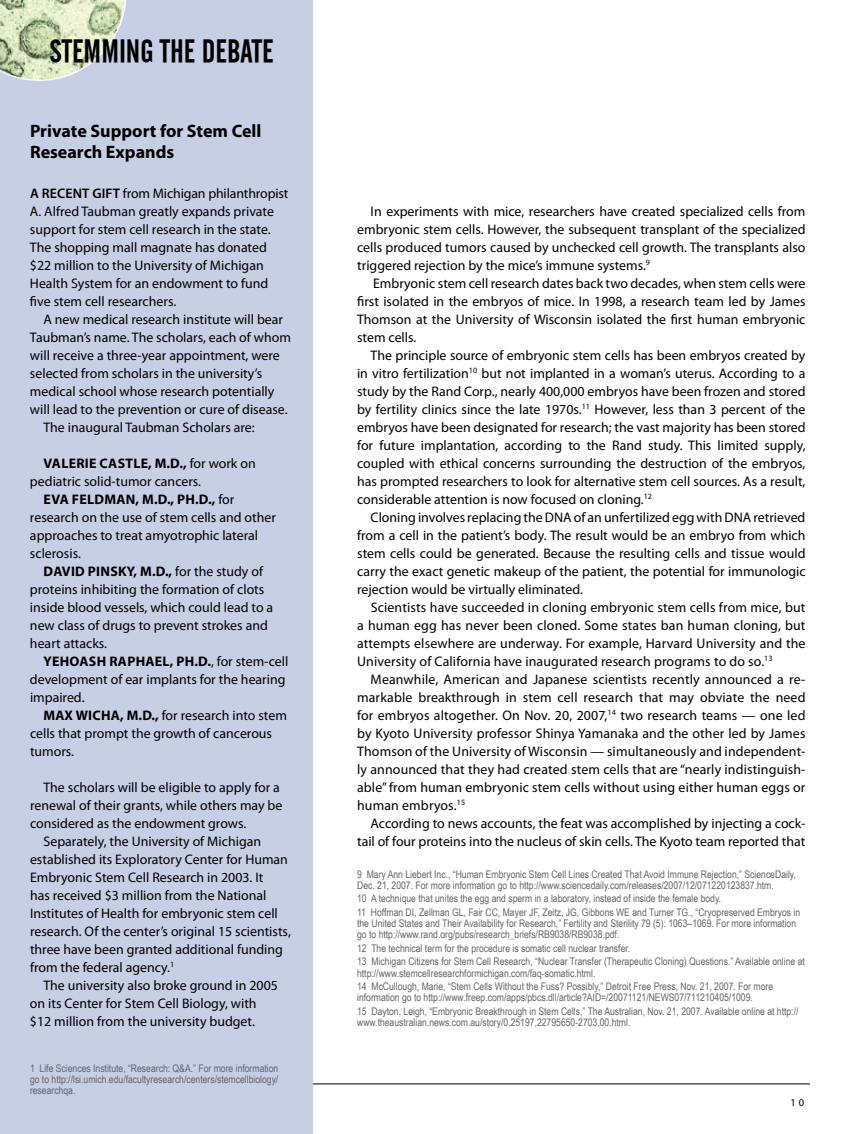
<style>
.page{position:relative;width:864px;height:1134px;background:#fff}
.page>*{position:absolute;margin:0;border:0;box-sizing:border-box;transform-origin:0 0}
.t1{font:31.5px "Cafeta";color:#000}
.t2{font:700 18px/21.6px "Myriad Pro";color:#000}
.t3{font:13.8px/18px "Myriad Pro";color:#000;text-align:justify}
.t4{font:700 13.8px "Myriad Pro";letter-spacing:.02em;color:#000}
.t5{font:10.5px/11.2px "Arial Narrow";color:#636466}
.t6{font:10.5px "Myriad Pro";color:#000}
.s1{font-weight:600}
.s2{font-weight:700}
</style>
<div class="page">
<hr style="left:67px;top:1084px;width:743px;height:1px;background:#000">
<div style="left:0;top:0;width:313px;height:1134px;background:#c7cfe4"></div>
<svg style="left:0;top:0;width:126px;height:81px"></svg>
<h1 class="t1" style="left:50px;top:33px;width:226px">STEMMING THE DEBATE</h1>
<h2 class="t2" style="left:30px;top:119px;width:233px">PRIVATE SUPPORT FOR STEM CELL<br>RESEARCH EXPANDS</h2>
<p class="t3" style="left:30px;top:184px;width:260px;text-align:left"><span class="s1">A RECENT GIFT</span> from Michigan philanthropist A. Alfred Taubman greatly expands private support for stem cell research in the state.<br>The shopping mall magnate has donated<br>$22 million to the University of Michigan Health System for an endowment to fund five stem cell researchers.</p>
<p class="t3" style="left:43px;top:310px;width:241px">A new medical research institute will bear</p>
<p class="t3" style="left:30px;top:328px;width:262px">Taubman’s name. The scholars, each of whom</p>
<p class="t3" style="left:30px;top:346px;width:251px">will receive a three-year appointment, were</p>
<p class="t3" style="left:30px;top:364px;width:234px">selected from scholars in the university’s</p>
<p class="t3" style="left:30px;top:382px;width:246px">medical school whose research potentially</p>
<p class="t3" style="left:30px;top:400px;width:259px">will lead to the prevention or cure of disease.</p>
<p class="t3" style="left:43px;top:418px;width:213px">The inaugural Taubman Scholars are:</p>
<p class="t4" style="left:44px;top:454px;width:9px">VALERIE</p>
<p class="t4" style="left:100px;top:454px;width:18px">CASTLE</p>
<p class="t3" style="left:30px;top:454px;width:227px;text-indent:118px"><span class="s2">, M.D.,</span> for work on pediatric solid-tumor cancers.</p>
<p class="t4" style="left:44px;top:490px;width:46px">EVA FELDMAN</p>
<p class="t3" style="left:30px;top:490px;width:247px;text-align:left;text-indent:106px"><span class="s2">, M.D., PH.D.,</span> for research on the use of stem cells and other approaches to treat amyotrophic lateral sclerosis.</p>
<p class="t4" style="left:44px;top:562px;width:62px">DAVID PINSK</p>
<p class="t3" style="left:30px;top:562px;width:245px;text-align:left;text-indent:97px"><span class="s2">Y, M.D.,</span> for the study of proteins inhibiting the formation of clots inside blood vessels, which could lead to a new class of drugs to prevent strokes and heart attacks.</p>
<p class="t4" style="left:44px;top:652px;width:10px">YEHOASH</p>
<p class="t4" style="left:109px;top:652px;width:19px">RAPHAEL</p>
<p class="t3" style="left:30px;top:652px;width:260px;text-align:left;text-indent:140px"><span class="s2">, PH.D.</span>, for stem-cell development of ear implants for the hearing impaired.</p>
<p class="t4" style="left:44px;top:706px;width:54px">MAX WICHA</p>
<p class="t3" style="left:30px;top:706px;width:258px;text-align:left;text-indent:90px"><span class="s2">, M.D.,</span> for research into stem cells that prompt the growth of cancerous tumors.</p>
<p class="t3" style="left:44px;top:778px;width:238px">The scholars will be eligible to apply for a</p>
<p class="t3" style="left:30px;top:796px;width:254px">renewal of their grants, while others may be</p>
<p class="t3" style="left:30px;top:814px;width:218px">considered as the endowment grows.</p>
<p class="t3" style="left:44px;top:832px;width:219px">Separately, the University of Michigan</p>
<p class="t3" style="left:30px;top:850px;width:260px">established its Exploratory Center for Human</p>
<p class="t3" style="left:30px;top:868px;width:235px">Embryonic Stem Cell Research in 2003. It</p>
<p class="t3" style="left:30px;top:886px;width:238px">has received $3 million from the National</p>
<p class="t3" style="left:30px;top:904px;width:249px">Institutes of Health for embryonic stem cell</p>
<p class="t3" style="left:30px;top:922px;width:262px">research. Of the center’s original 1 5 scientists,</p>
<p class="t3" style="left:30px;top:940px;width:254px">three have been granted additional funding</p>
<p class="t3" style="left:30px;top:958px;width:142px">from the federal agency.</p>
<p class="t3" style="left:44px;top:976px;width:236px">The university also broke ground in 2005</p>
<p class="t3" style="left:30px;top:994px;width:228px">on its Center for Stem Cell Biology, with</p>
<p class="t3" style="left:30px;top:1012px;width:226px">$12 million from the university budget.</p>
<p class="t5" style="left:30px;top:1063px;width:250px;text-align:justify;text-indent:10px">Life Sciences Institute, “Research: Q&amp;A.” For more information go to http://lsi.umich.edu/facultyresearch/centers/stemcellbiology/ researchqa.</p>
<p class="t3" style="left:357px;top:202px;width:450px;text-indent:13px">In experiments with mice, researchers have created specialized cells from embryonic stem cells. However, the subsequent transplant of the specialized cells produced tumors caused by unchecked cell growth. The transplants also triggered rejection by the mice’s immune systems.</p>
<p class="t3" style="left:357px;top:274px;width:450px;text-indent:16px">Embryonic stem cell research dates back two decades, when stem cells were first isolated in the embryos of mice. In 1 998, a research team led by James Thomson at the University of Wisconsin isolated the first human embryonic stem cells.</p>
<p class="t3" style="left:357px;top:346px;width:450px;text-indent:14px">The principle source of embryonic stem cells has been embryos created by in vitro fertilization<sup>1</sup> <sup>0</sup> but not implanted in a woman’s uterus. According to a study by the Rand Corp., nearly 400,000 embryos have been frozen and stored by fertility clinics since the late 1 970s.<sup>11</sup> However, less than 3 percent of the embryos have been designated for research; the vast majority has been stored for future implantation, according to the Rand study. This limited supply, coupled with ethical concerns surrounding the destruction of the embryos, has prompted researchers to look for alternative stem cell sources. As a result, considerable attention is now focused on cloning.<sup>12</sup></p>
<p class="t3" style="left:357px;top:508px;width:450px;text-indent:14px">Cloning involvesreplacing theDNAof an unfertilized egg withDNAretrieved from a cell in the patient’s body. The result would be an embryo from which stem cells could be generated. Because the resulting cells and tissue would carry the exact genetic makeup of the patient, the potential for immunologic rejection would be virtually eliminated.</p>
<p class="t3" style="left:357px;top:598px;width:450px;text-indent:14px">Scientists have succeeded in cloning embryonic stem cells from mice, but a human egg has never been cloned. Some states ban human cloning, but attempts elsewhere are underway. For example, Harvard University and the University of California have inaugurated research programs to do so.<sup>13</sup></p>
<p class="t3" style="left:357px;top:670px;width:450px;text-indent:14px">Meanwhile, American and Japanese scientists recently announced a re&shy;markable breakthrough in stem cell research that may obviate the need for embryos altogether. On Nov. 20, 2007,<sup>14</sup> two research teams — one led by Kyoto University professor Shinya Yamanaka and the other led by James Thomson of the University of Wisconsin — simultaneously and independent&shy;ly announced that they had created stem cells that are “nearly indistinguish&shy;able”from human embryonic stem cells without using either human eggs or human embryos.<sup>1</sup> <sup>5</sup></p>
<p class="t3" style="left:357px;top:814px;width:450px;text-align:right">According to news accounts, the feat was accomplished by injecting a cock&shy;tail of four proteins into the nucleus of skin cells. The Kyoto team reported that</p>
<p class="t5" style="left:357px;top:868px;width:440px;text-indent:10px">Mary Ann Liebert Inc., “Human Embryonic Stem Cell Lines Created That Avoid Immune Rejection,” ScienceDaily,<br>Dec. 21, 2007. For more information go to http://www.sciencedaily.com/releases/2007/12/071220123837.htm.</p>
<p class="t5" style="left:357px;top:892px;width:445px;line-height:13.5px">10 A technique that unites the egg and sperm in a laboratory, instead of inside the female body.<br>11 Hoffman DI, Zellman GL, Fair CC, Mayer JF, Zeitz, JG, Gibbons WE and Turner TG., “Cryopreserved Embryos in</p>
<p class="t5" style="left:357px;top:918px;width:441px">the United States and Their Availability for Research,” Fertility and Sterility 79 (5): 1063–1069. For more information go to http://www.rand.org/pubs/research_briefs/RB9038/RB9038.pdf.</p>
<p class="t5" style="left:357px;top:941px;width:449px;line-height:13.5px">12 The technical term for the procedure is somatic cell nuclear transfer.<br>13 Michigan Citizens for Stem Cell Research, “Nuclear Transfer (Therapeutic Cloning) Questions.” Available online at</p>
<p class="t5" style="left:357px;top:966px;width:418px;line-height:13.5px">http://www.stemcellresearchformichigan.com/faq-somatic.html.<br>14 McCullough, Marie, “Stem Cells Without the Fuss? Possibly,” Detroit Free Press, Nov. 21, 2007. For more</p>
<p class="t5" style="left:357px;top:991px;width:443px;line-height:13.5px">information go to http://www.freep.com/apps/pbcs.dll/article?AID=/20071121/NEWS07/711210405/1009.<br>15 Dayton, Leigh, “Embryonic Breakthrough in Stem Cells,” The Australian, Nov. 21, 2007. Available online at http://</p>
<p class="t5" style="left:357px;top:1017px;width:275px">www.theaustralian.news.com.au/story/0,25197,22795650-2703,00.html.</p>
<p class="t6" style="left:791px;top:1096px;width:15px">1 0</p>
</div>
